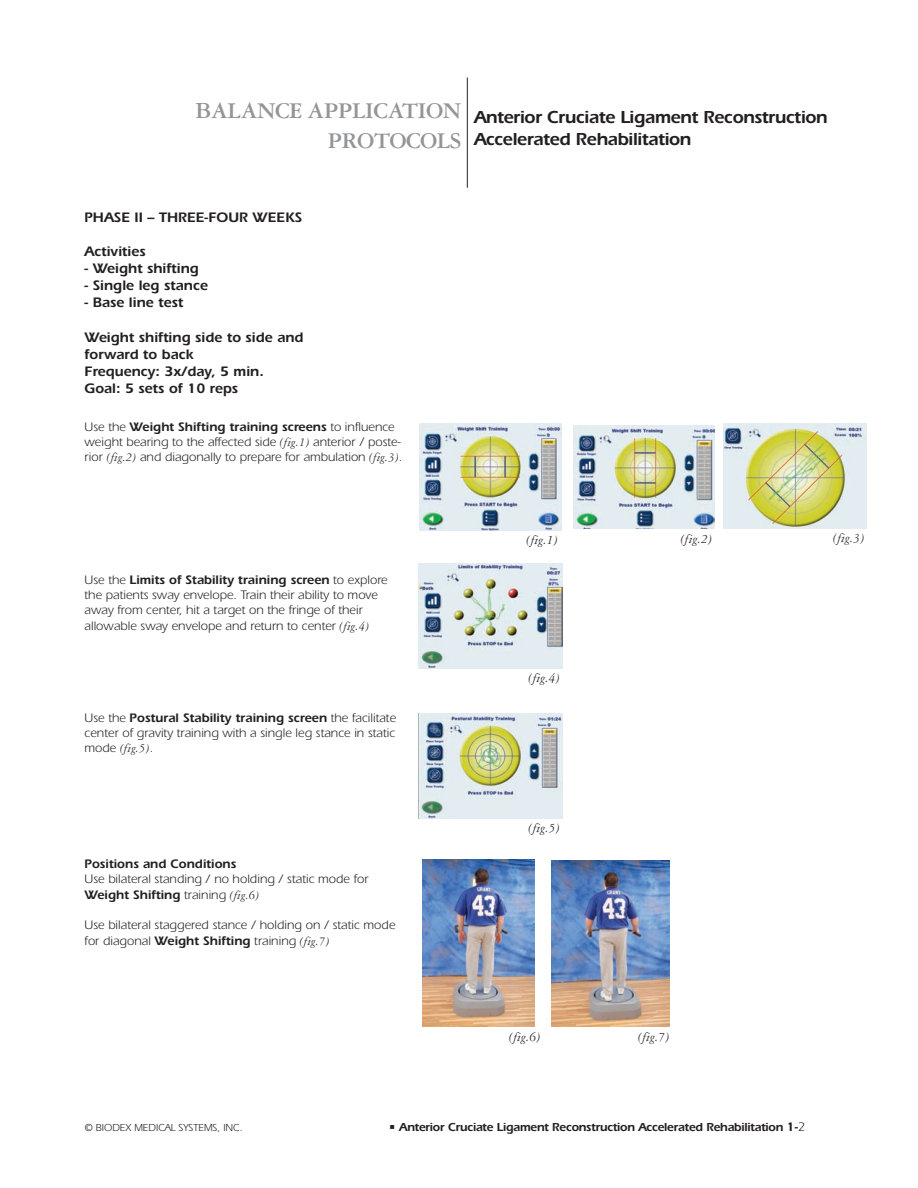
<style>
.page{position:relative;width:918px;height:1188px;background:#fff}
.page>*{position:absolute;margin:0;border:0;box-sizing:border-box;transform-origin:0 0}
.t1{font:700 24px/29.8px "Garamond Three";letter-spacing:-.025em;color:#939598;text-align:right}
.t2{font:600 18px/21.6px "Itc Eras";letter-spacing:-.02em;color:#231f20}
.t3{font:600 14.25px/17.1px "Itc Eras";color:#231f20}
.t4{font:italic 13.5px "Garamond Three";color:#231f20}
.t5{font:12.75px/15.3px "Itc Eras";color:#231f20}
.t6{font:600 12.75px "Itc Eras";color:#231f20}
.t7{font:italic 12.75px "Garamond Three";color:#231f20}
.t8{font:600 12px "Itc Eras";letter-spacing:-.02em;color:#231f20}
.t9{font:10.5px "Itc Eras";color:#231f20}
.s1{font-weight:600}
.s2{font-family:"Garamond Three";font-style:italic}
.s3{font-family:"Itc Eras";font-style:normal}
.s4{font-size:12.75px}
.s5{font-weight:400;font-size:12.75px}
</style>
<div class="page">
<img style="left:422px;top:860px;width:113px;height:166px">
<img style="left:551px;top:860px;width:119px;height:167px">
<img style="left:419px;top:424px;width:143px;height:106px">
<div style="left:571px;top:424px;width:144px;height:105px;background:linear-gradient(to bottom,#e2ebf0,#e4ebef)"></div>
<img style="left:574px;top:425px;width:141px;height:104px">
<img style="left:723px;top:423px;width:144px;height:105px">
<img style="left:419px;top:563px;width:143px;height:105px">
<img style="left:419px;top:713px;width:143px;height:105px">
<hr style="left:467px;top:78px;width:1px;height:110px;background:#231f20">
<h1 class="t1" style="left:196px;top:98px;width:268px">BALANCE APPLICATION<br>PROTOCOLS</h1>
<h2 class="t2" style="left:474px;top:108px;width:355px">Anterior Cruciate Ligament Reconstruction<br>Accelerated Rehabilitation</h2>
<p class="t3" style="left:85px;top:210px;width:219px">PHASE II – THREE-FOUR WEEKS</p>
<p class="t3" style="left:85px;top:244px;width:63px">Activities</p>
<p class="t3" style="left:85px;top:262px;width:116px">- Weight shifting</p>
<p class="t3" style="left:85px;top:279px;width:125px">- Single leg stance</p>
<p class="t3" style="left:85px;top:296px;width:100px">- Base line test</p>
<p class="t3" style="left:85px;top:330px;width:221px">Weight shifting side to side and forward to back<br>Frequency: 3x/day, 5 min.<br>Goal: 5 sets of 10 reps</p>
<p class="t5" style="left:85px;top:420px;width:320px">Use the <span class="s1">Weight Shifting training screens</span> to influence weight bearing to the affected side <span class="s2">(fig.1)</span> anterior / poste&shy;rior <span class="s2">(fig.2)</span> and diagonally to prepare for ambulation <span class="s2">(fig.3)</span>.</p>
<p class="t5" style="left:85px;top:573px;width:305px">Use the <span class="s1">Limits of Stability training screen</span> to explore the patients sway envelope. Train their ability to move away from center, hit a target on the fringe of their allowable sway envelope and return to center <span class="s2">(fig.4)</span></p>
<p class="t5" style="left:85px;top:711px;width:313px">Use the <span class="s1">Postural Stability training screen</span> the facilitate center of gravity training with a single leg stance in static</p>
<p class="t7" style="left:85px;top:744px;width:70px"><span class="s3">mode</span> (fig.5)<span class="s3">.</span></p>
<p class="t6" style="left:85px;top:859px;width:153px">Positions and Conditions</p>
<p class="t5" style="left:85px;top:873px;width:286px">Use bilateral standing / no holding / static mode for<br><span class="s1">Weight Shifting</span> training <span class="s2">(fig.6)</span></p>
<p class="t5" style="left:85px;top:919px;width:313px">Use bilateral staggered stance / holding on / static mode for diagonal <span class="s1">Weight Shifting</span> training <span class="s2">(fig.7)</span></p>
<p class="t4" style="left:526px;top:535px;width:33px">(fig.1)</p>
<p class="t4" style="left:680px;top:534px;width:33px">(fig.2)</p>
<p class="t4" style="left:833px;top:533px;width:33px">(fig.3)</p>
<p class="t4" style="left:528px;top:673px;width:33px">(fig.4)</p>
<p class="t4" style="left:528px;top:823px;width:33px">(fig.5)</p>
<p class="t4" style="left:509px;top:1032px;width:33px">(fig.6)</p>
<p class="t4" style="left:638px;top:1032px;width:33px">(fig.7)</p>
<p class="t9" style="left:85px;top:1124px;width:159px">© BIODEX MEDICAL SYSTEMS, INC.</p>
<p class="t8" style="left:388px;top:1123px;width:419px">• Anterior Cruciate Ligament Reconstruction Accelerated Rehabilitation <span class="s4">1-</span><span class="s5">2</span></p>
</div>
